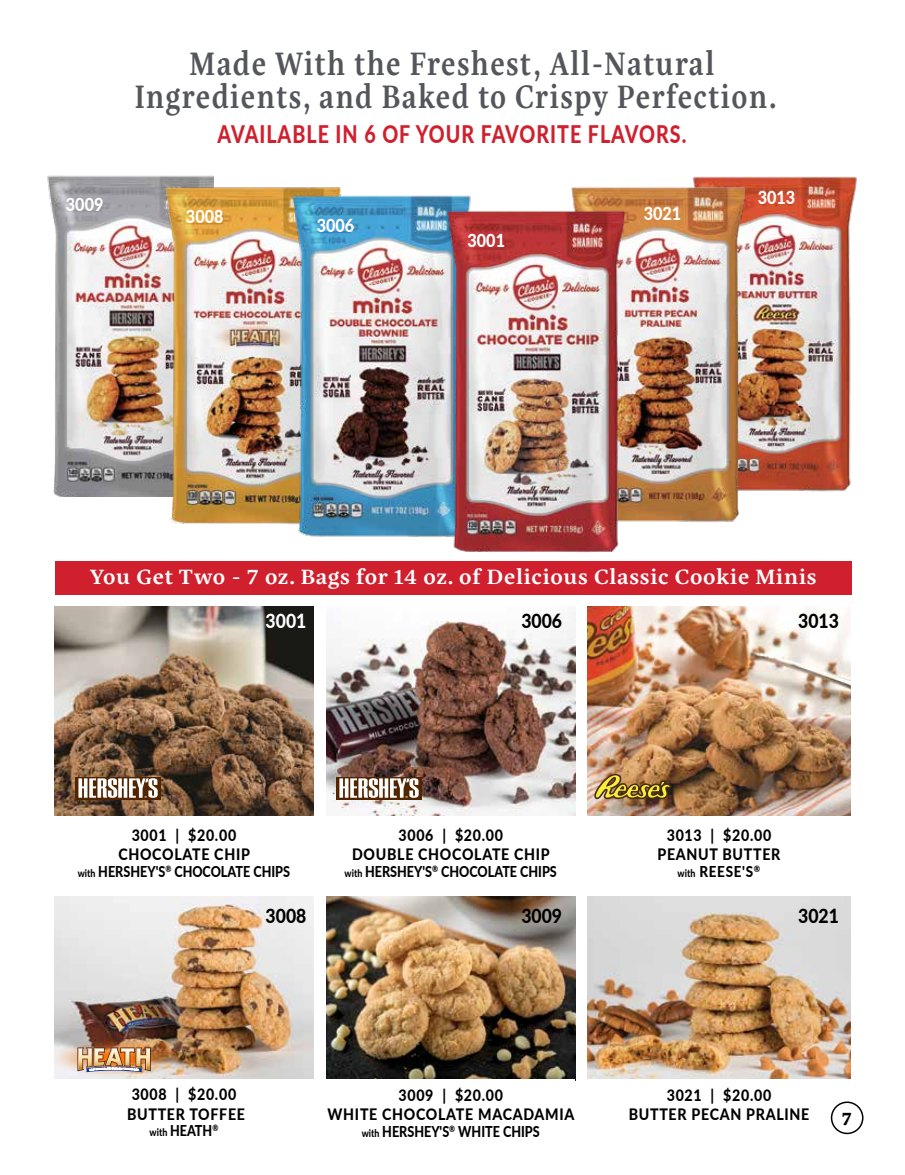
<style>
.page{position:relative;width:905px;height:1175px;background:#fff}
.page>*{position:absolute;margin:0;border:0;box-sizing:border-box;transform-origin:0 0}
.t1{font:600 33px/32.8px "Eskorte Latin";letter-spacing:.05em;color:#54565b;text-align:center;scale:.86 1}
.t2{font:900 24.3px "Lato";letter-spacing:.05em;color:#d0202e;scale:.81 1}
.t3{font:600 21px "Eskorte Latin";letter-spacing:.03em;color:#fff;scale:1.05 1}
.t4{font:900 19.5px "Lato";color:#000;scale:.9 1}
.t5{font:900 19.5px "Lato";color:#fff;scale:.9 1}
.t6{font:900 18px "Lato";color:#fff;scale:.9 1}
.t7{font:700 18px "Eskorte Latin";color:#000}
.t8{font:900 15.75px/19.5px "Lato";letter-spacing:.05em;color:#000;text-align:center;scale:.9 1}
.t9{font:900 15px "Lato";color:#000;scale:.84 1}
.t10{font:900 15px "Lato";color:#000;scale:.9 1}
.s1{font-size:10.5px}
</style>
<div class="page">
<img style="left:54px;top:606px;width:260px;height:210px">
<img style="left:326px;top:613px;width:249px;height:203px">
<img style="left:587px;top:606px;width:263px;height:210px">
<img style="left:54px;top:896px;width:260px;height:183px">
<img style="left:326px;top:896px;width:249px;height:183px">
<img style="left:587px;top:896px;width:263px;height:183px">
<svg style="left:594px;top:774px;width:77px;height:25px"></svg>
<svg style="left:75px;top:777px;width:86px;height:22px"></svg>
<svg style="left:78px;top:778px;width:80px;height:19px"></svg>
<svg style="left:336px;top:777px;width:86px;height:22px"></svg>
<svg style="left:339px;top:778px;width:79px;height:19px"></svg>
<div style="left:55px;top:561px;width:796px;height:33px;background:#d0202e"></div>
<img style="left:47px;top:175px;width:167px;height:321px">
<img style="left:160px;top:184px;width:182px;height:340px">
<img style="left:693px;top:176px;width:164px;height:316px">
<img style="left:571px;top:183px;width:179px;height:339px">
<img style="left:282px;top:190px;width:189px;height:347px">
<img style="left:432px;top:201px;width:202px;height:352px">
<div style="left:830px;top:1101px;width:33px;height:33px;border:2px solid #000;border-radius:50%"></div>
<img style="left:54px;top:1032px;width:121px;height:47px">
<p class="t6" style="left:66px;top:191px;width:43px">3009</p>
<h1 class="t1" style="left:135px;top:47px;width:748px">Made With the Freshest, All-Natural<br>Ingredients, and Baked to Crispy Perfection.</h1>
<h2 class="t2" style="left:217px;top:116px;width:580px">AVAILABLE IN 6 OF YOUR FAVORITE FLAVORS.</h2>
<p class="t6" style="left:186px;top:203px;width:43px">3008</p>
<p class="t6" style="left:317px;top:212px;width:43px">3006</p>
<p class="t6" style="left:467px;top:227px;width:43px">3001</p>
<p class="t6" style="left:643px;top:200px;width:43px">3021</p>
<p class="t6" style="left:757px;top:184px;width:43px">3013</p>
<h3 class="t3" style="left:90px;top:564px;width:693px">You Get Two - 7 oz. Bags for 14 oz. of Delicious Classic Cookie Minis</h3>
<p class="t5" style="left:265px;top:607px;width:47px">3001</p>
<p class="t4" style="left:521px;top:607px;width:47px">3006</p>
<p class="t4" style="left:798px;top:607px;width:47px">3013</p>
<p class="t8" style="left:118px;top:824px;width:148px">3001 | $20.00<br>CHOCOLATE CHIP</p>
<p class="t9" style="left:78px;top:860px;width:254px"><span class="s1">with</span> HERSHEY'S<sup>®</sup> CHOCOLATE CHIPS</p>
<p class="t4" style="left:265px;top:901px;width:47px">3008</p>
<p class="t8" style="left:352px;top:824px;width:221px">3006 | $20.00<br>DOUBLE CHOCOLATE CHIP</p>
<p class="t9" style="left:344px;top:860px;width:254px"><span class="s1">with</span> HERSHEY'S<sup>®</sup> CHOCOLATE CHIPS</p>
<p class="t4" style="left:521px;top:901px;width:47px">3009</p>
<p class="t8" style="left:657px;top:824px;width:138px">3013 | $20.00<br>PEANUT BUTTER</p>
<p class="t10" style="left:677px;top:860px;width:94px"><span class="s1">with</span> REESE'S<sup>®</sup></p>
<p class="t4" style="left:798px;top:901px;width:47px">3021</p>
<p class="t8" style="left:127px;top:1084px;width:133px;text-align:left">3008 | $20.00<br>BUTTER TOFFEE</p>
<p class="t9" style="left:149px;top:1119px;width:83px"><span class="s1">with</span> HEATH<sup>®</sup></p>
<p class="t8" style="left:327px;top:1084px;width:276px">3009 | $20.00<br>WHITE CHOCOLATE MACADAMIA</p>
<p class="t9" style="left:362px;top:1119px;width:213px"><span class="s1">with</span> HERSHEY'S<sup>®</sup> WHITE CHIPS</p>
<p class="t8" style="left:628px;top:1084px;width:202px">3021 | $20.00<br>BUTTER PECAN PRALINE</p>
<p class="t7" style="left:842px;top:1107px;width:11px">7</p>
</div>
